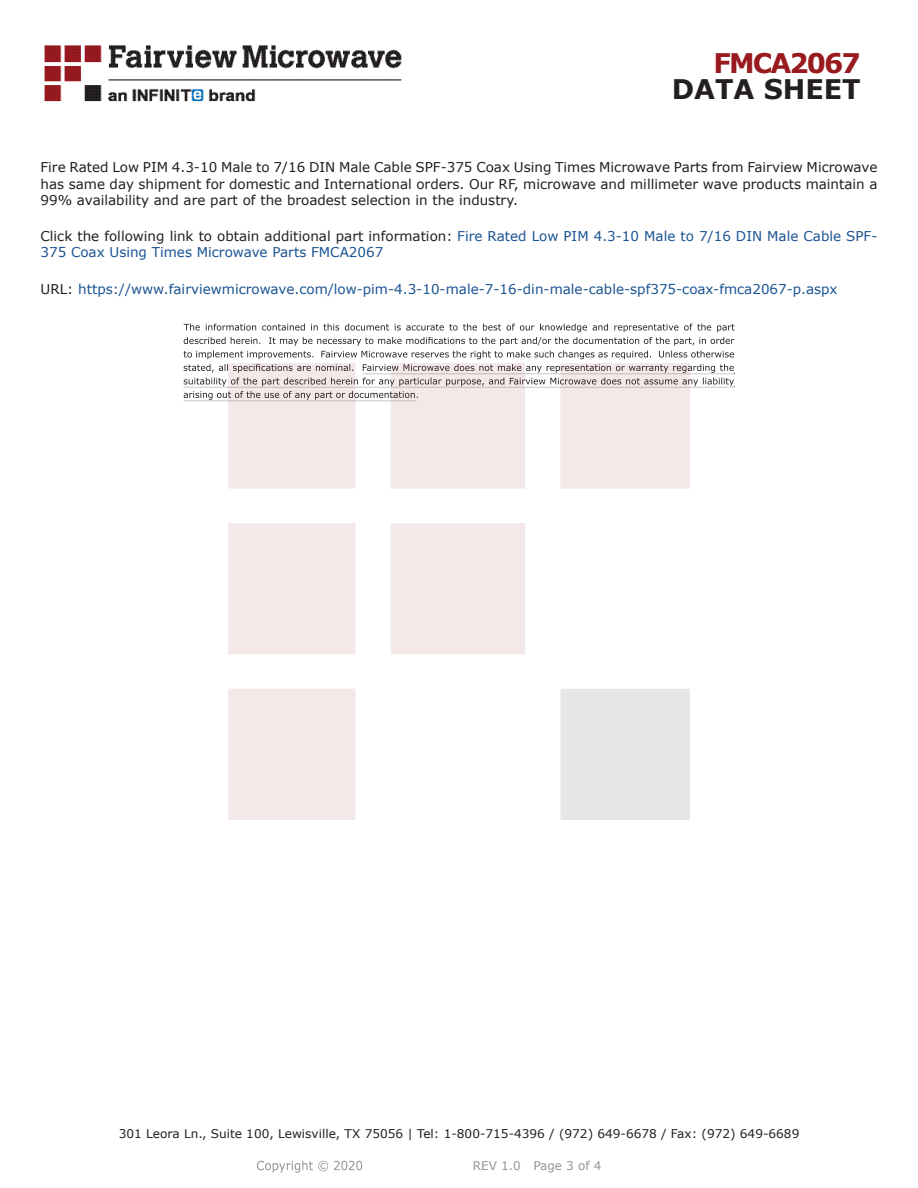
<style>
.page{position:relative;width:918px;height:1188px;background:#fff}
.page>*{position:absolute;margin:0;border:0;box-sizing:border-box;transform-origin:0 0}
.t1{font:700 27px "Verdana";color:#231f20}
.FM{font:700 27px "Verdana";letter-spacing:-.07em;color:#981a1e}
.Web_Description_Para{font:13.5px/16.2px "Verdana";color:#231f20;text-align:justify}
.Web_Description_Para-2{font:13.5px/16.2px "Verdana";color:#1a5392}
.URL_para{font:13.5px "Verdana";color:#1a5392}
.t2{font:12px "Verdana";color:#231f20}
.REV_Info{font:12px "Verdana";color:#939598}
.s1{color:#231f20}
</style>
<div class="page">
<svg style="left:184px;top:324px;width:551px;height:76px"></svg>
<hr style="left:363px;top:373px;width:372px;height:1px;background:#231f20">
<hr style="left:183px;top:387px;width:551px;height:1px;background:#231f20">
<hr style="left:183px;top:400px;width:234px;height:1px;background:#231f20">
<img style="left:257px;top:1160px;width:106px;height:13px">
<img style="left:228px;top:364px;width:462px;height:456px">
<img style="left:44px;top:45px;width:358px;height:57px">
<p class="FM" style="left:714px;top:44px;width:149px">FMCA2067</p>
<p class="t1" style="left:672px;top:70px;width:191px">DATA SHEET</p>
<p class="Web_Description_Para" style="left:40px;top:159px;width:839px">Fire Rated Low PIM 4.3-10 Male to 7/16 DIN Male Cable SPF-375 Coax Using Times Microwave Parts from Fairview Microwave has same day shipment for domestic and International orders. Our RF, microwave and millimeter wave products maintain a 99% availability and are part of the broadest selection in the industry.</p>
<p class="Web_Description_Para-2" style="left:40px;top:228px;width:839px"><span class="s1">Click the following link to obtain additional part information:</span> Fire Rated Low PIM 4.3-10 Male to 7/16 DIN Male Cable SPF-<br>375 Coax Using Times Microwave Parts FMCA2067</p>
<p class="URL_para" style="left:40px;top:280px;width:799px"><span class="s1">URL:</span> https://www.fairviewmicrowave.com/low-pim-4.3-10-male-7-16-din-male-cable-spf375-coax-fmca2067-p.aspx</p>
<p class="t2" style="left:119px;top:1125px;width:682px">301 Leora Ln., Suite 100, Lewisville, TX 75056 | Tel: 1-800-715-4396 / (972) 649-6678 / Fax: (972) 649-6689</p>
<p class="REV_Info" style="left:473px;top:1157px;width:130px">REV 1.0 Page 3 of 4</p>
</div>
